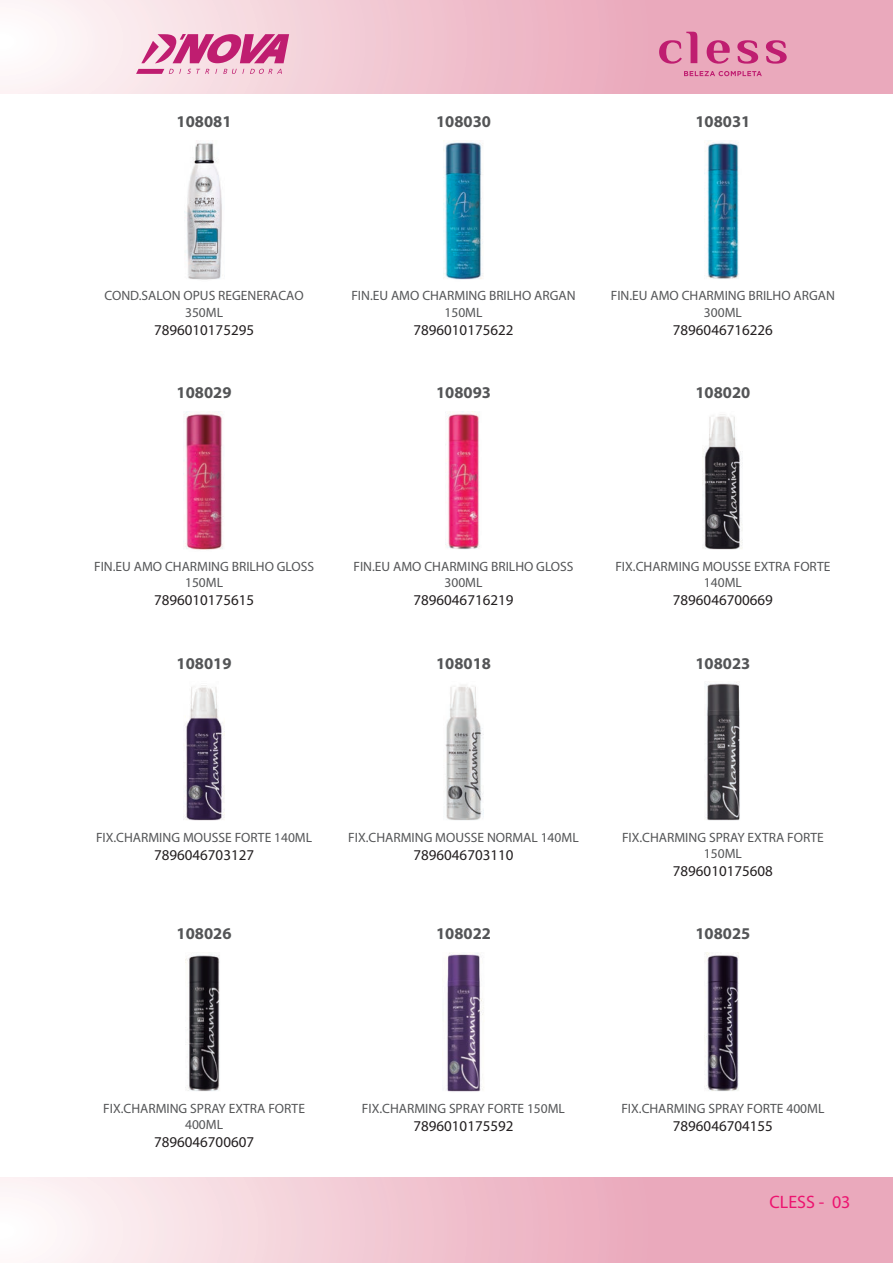
<style>
.page{position:relative;width:893px;height:1263px;background:#fff}
.page>*{position:absolute;margin:0;border:0;box-sizing:border-box;transform-origin:0 0}
.t1{font:18px "Myriad Pro";color:#ed136f}
.t2{font:700 16.5px "Myriad Pro";color:#545557}
.t3{font:15px "Myriad Pro";color:#231f20}
.t4{font:13.5px/16.2px "Myriad Pro";color:#545557;text-align:center}
</style>
<div class="page">
<svg style="left:0;top:0;width:893px;height:94px;background:#f1c5d1"></svg>
<svg style="left:0;top:1177px;width:893px;height:86px;background:#f1c6d2"></svg>
<svg style="left:141px;top:34px;width:148px;height:29px;background:#d56b9e"></svg>
<svg style="left:187px;top:69px;width:22px;height:5px"></svg>
<svg style="left:223px;top:69px;width:21px;height:5px"></svg>
<svg style="left:250px;top:69px;width:32px;height:5px"></svg>
<svg style="left:136px;top:69px;width:45px;height:5px"></svg>
<svg style="left:659px;top:32px;width:38px;height:32px"></svg>
<svg style="left:707px;top:40px;width:23px;height:24px"></svg>
<svg style="left:737px;top:40px;width:21px;height:24px"></svg>
<svg style="left:766px;top:40px;width:21px;height:24px"></svg>
<svg style="left:684px;top:71px;width:78px;height:5px"></svg>
<img style="left:184px;top:140px;width:38px;height:140px">
<img style="left:443px;top:140px;width:40px;height:140px">
<img style="left:704px;top:140px;width:35px;height:139px">
<img style="left:183px;top:411px;width:40px;height:139px">
<img style="left:445px;top:411px;width:35px;height:139px">
<img style="left:703px;top:414px;width:40px;height:136px">
<img style="left:184px;top:685px;width:40px;height:136px">
<img style="left:445px;top:685px;width:38px;height:135px">
<img style="left:706px;top:682px;width:34px;height:139px">
<img style="left:185px;top:954px;width:35px;height:137px">
<img style="left:447px;top:952px;width:37px;height:140px">
<img style="left:704px;top:952px;width:35px;height:139px">
<p class="t2" style="left:177px;top:111px;width:56px">108081</p>
<p class="t2" style="left:436px;top:111px;width:56px">108030</p>
<p class="t2" style="left:695px;top:111px;width:56px">108031</p>
<p class="t4" style="left:105px;top:287px;width:201px">COND.SALON OPUS REGENERACAO<br>350ML</p>
<p class="t3" style="left:154px;top:320px;width:102px">7896010175295</p>
<p class="t2" style="left:177px;top:382px;width:56px">108029</p>
<p class="t4" style="left:351px;top:287px;width:226px">FIN.EU AMO CHARMING BRILHO ARGAN<br>150ML</p>
<p class="t3" style="left:413px;top:320px;width:102px">7896010175622</p>
<p class="t2" style="left:436px;top:382px;width:56px">108093</p>
<p class="t4" style="left:611px;top:287px;width:226px">FIN.EU AMO CHARMING BRILHO ARGAN<br>300ML</p>
<p class="t3" style="left:673px;top:320px;width:102px">7896046716226</p>
<p class="t2" style="left:695px;top:382px;width:56px">108020</p>
<p class="t4" style="left:94px;top:558px;width:221px">FIN.EU AMO CHARMING BRILHO GLOSS<br>150ML</p>
<p class="t3" style="left:154px;top:591px;width:102px">7896010175615</p>
<p class="t2" style="left:177px;top:652px;width:56px">108019</p>
<p class="t4" style="left:353px;top:558px;width:221px">FIN.EU AMO CHARMING BRILHO GLOSS<br>300ML</p>
<p class="t3" style="left:413px;top:591px;width:102px">7896046716219</p>
<p class="t2" style="left:436px;top:652px;width:56px">108018</p>
<p class="t4" style="left:615px;top:558px;width:216px">FIX.CHARMING MOUSSE EXTRA FORTE<br>140ML</p>
<p class="t3" style="left:673px;top:591px;width:102px">7896046700669</p>
<p class="t2" style="left:695px;top:652px;width:56px">108023</p>
<p class="t4" style="left:96px;top:829px;width:218px">FIX.CHARMING MOUSSE FORTE 140ML</p>
<p class="t3" style="left:154px;top:845px;width:102px">7896046703127</p>
<p class="t2" style="left:177px;top:923px;width:56px">108026</p>
<p class="t4" style="left:348px;top:829px;width:232px">FIX.CHARMING MOUSSE NORMAL 140ML</p>
<p class="t3" style="left:413px;top:845px;width:102px">7896046703110</p>
<p class="t2" style="left:436px;top:923px;width:56px">108022</p>
<p class="t4" style="left:622px;top:829px;width:203px">FIX.CHARMING SPRAY EXTRA FORTE<br>150ML</p>
<p class="t3" style="left:673px;top:862px;width:102px">7896010175608</p>
<p class="t2" style="left:695px;top:923px;width:56px">108025</p>
<p class="t4" style="left:103px;top:1100px;width:203px">FIX.CHARMING SPRAY EXTRA FORTE<br>400ML</p>
<p class="t3" style="left:154px;top:1132px;width:102px">7896046700607</p>
<p class="t4" style="left:362px;top:1100px;width:205px">FIX.CHARMING SPRAY FORTE 150ML</p>
<p class="t3" style="left:413px;top:1116px;width:102px">7896010175592</p>
<p class="t4" style="left:621px;top:1100px;width:205px">FIX.CHARMING SPRAY FORTE 400ML</p>
<p class="t3" style="left:673px;top:1116px;width:102px">7896046704155</p>
<h1 class="t1" style="left:769px;top:1191px;width:82px">CLESS - 03</h1>
</div>
